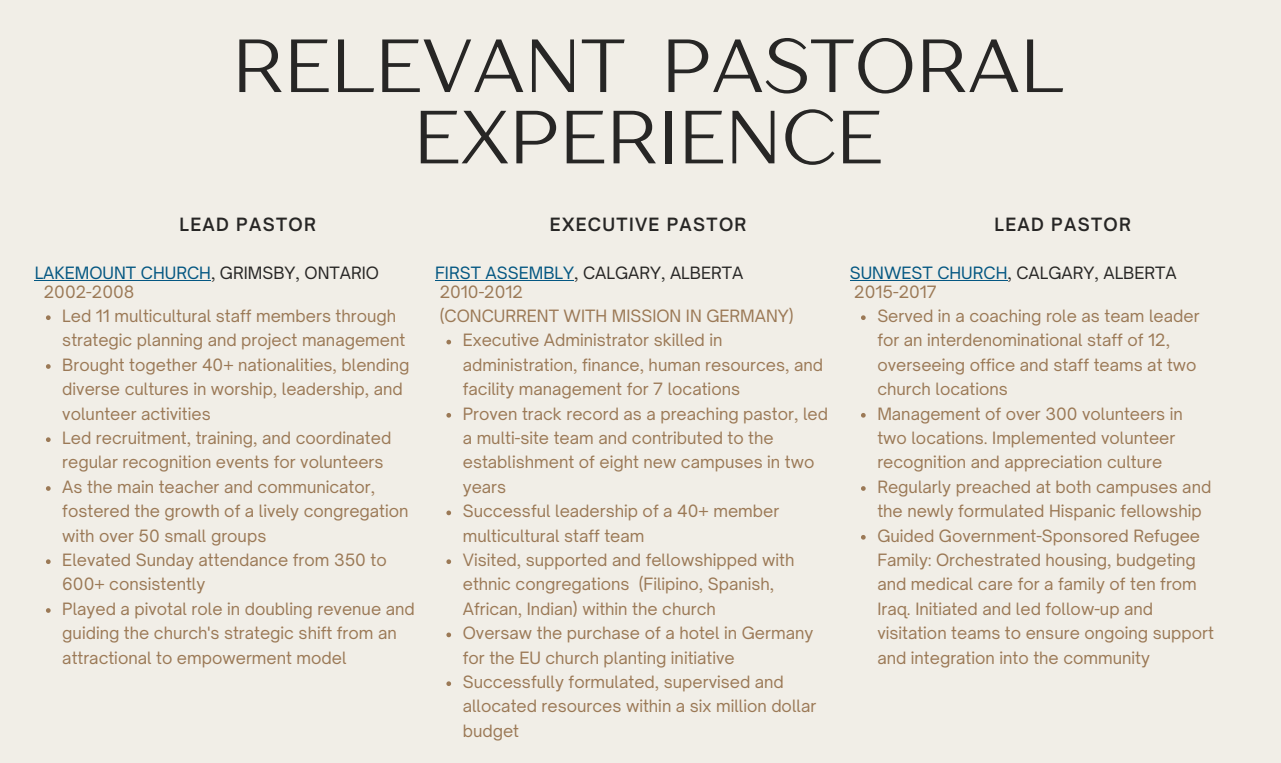
<style>
.page{position:relative;width:1281px;height:763px;background:#fff}
.page>*{position:absolute;margin:0;border:0;box-sizing:border-box;transform-origin:0 0}
.t1{font:75px/71.2px "TT Drugs";color:#272625;text-align:center}
.t2{font:600 17.5px "Open Sauce One";letter-spacing:.075em;color:#272625}
.t3{font:16.25px/24.4px "Open Sauce One";color:#9b7956}
.t4{font:16.25px "Open Sauce One";color:#272625}
.s1{color:#045782}
</style>
<div class="page">
<div style="left:0;top:0;width:1281px;height:762px;background:#f1eee7"></div>
<svg style="left:46px;top:315px;width:5px;height:5px"></svg>
<svg style="left:46px;top:364px;width:5px;height:4px"></svg>
<svg style="left:46px;top:437px;width:5px;height:5px"></svg>
<svg style="left:46px;top:486px;width:5px;height:4px"></svg>
<svg style="left:46px;top:559px;width:5px;height:4px"></svg>
<svg style="left:46px;top:608px;width:5px;height:4px"></svg>
<hr style="left:35px;top:279px;width:176px;height:1px;background:#045782">
<svg style="left:446px;top:339px;width:5px;height:5px"></svg>
<svg style="left:446px;top:413px;width:5px;height:4px"></svg>
<svg style="left:446px;top:510px;width:5px;height:5px"></svg>
<svg style="left:446px;top:559px;width:5px;height:4px"></svg>
<svg style="left:446px;top:632px;width:5px;height:5px"></svg>
<svg style="left:446px;top:681px;width:5px;height:4px"></svg>
<hr style="left:435px;top:279px;width:139px;height:1px;background:#045782">
<svg style="left:861px;top:315px;width:4px;height:5px"></svg>
<svg style="left:861px;top:413px;width:4px;height:4px"></svg>
<svg style="left:861px;top:486px;width:4px;height:4px"></svg>
<svg style="left:861px;top:535px;width:4px;height:4px"></svg>
<hr style="left:849px;top:279px;width:158px;height:1px;background:#045782">
<h1 class="t1" style="left:232px;top:29px;width:833px">RELEVANT PASTORAL<br>EXPERIENCE</h1>
<p class="t2" style="left:180px;top:213px;width:138px">LEAD PASTOR</p>
<p class="t4" style="left:35px;top:262px;width:346px"><span class="s1">LAKEMOUNT CHURCH</span>, GRIMSBY, ONTARIO</p>
<p class="t3" style="left:62px;top:279px;width:354px;text-indent:-19px">2002-2008<br>Led 11 multicultural staff members through strategic planning and project management Brought together 40+ nationalities, blending diverse cultures in worship, leadership, and volunteer activities<br>Led recruitment, training, and coordinated regular recognition events for volunteers<br>As the main teacher and communicator, fostered the growth of a lively congregation with over 50 small groups<br>Elevated Sunday attendance from 350 to 600+ consistently<br>Played a pivotal role in doubling revenue and guiding the church's strategic shift from an attractional to empowerment model</p>
<p class="t2" style="left:550px;top:213px;width:198px">EXECUTIVE PASTOR</p>
<p class="t4" style="left:435px;top:262px;width:310px"><span class="s1">FIRST ASSEMBLY</span>, CALGARY, ALBERTA</p>
<p class="t3" style="left:440px;top:279px;width:85px">2010-2012</p>
<p class="t3" style="left:440px;top:303px;width:355px">(CONCURRENT WITH MISSION IN GERMANY)</p>
<p class="t3" style="left:463px;top:328px;width:261px">Executive Administrator skilled in</p>
<p class="t3" style="left:463px;top:352px;width:362px">administration, finance, human resources, and</p>
<p class="t3" style="left:463px;top:376px;width:279px">facility management for 7 locations</p>
<p class="t3" style="left:463px;top:401px;width:367px">Proven track record as a preaching pastor, led</p>
<p class="t3" style="left:463px;top:425px;width:312px">a multi-site team and contributed to the</p>
<p class="t3" style="left:463px;top:449px;width:353px">establishment of eight new campuses in two</p>
<p class="t3" style="left:463px;top:474px;width:45px">years</p>
<p class="t3" style="left:463px;top:498px;width:318px">Successful leadership of a 40+ member</p>
<p class="t3" style="left:463px;top:523px;width:183px">multicultural staff team</p>
<p class="t3" style="left:463px;top:547px;width:333px">Visited, supported and fellowshipped with</p>
<p class="t3" style="left:463px;top:571px;width:313px">ethnic congregations (Filipino, Spanish,</p>
<p class="t3" style="left:463px;top:596px;width:254px">African, Indian) within the church</p>
<p class="t3" style="left:463px;top:620px;width:352px">Oversaw the purchase of a hotel in Germany</p>
<p class="t3" style="left:463px;top:644px;width:273px">for the EU church planting initiative</p>
<p class="t3" style="left:463px;top:669px;width:323px">Successfully formulated, supervised and</p>
<p class="t3" style="left:463px;top:693px;width:355px">allocated resources within a six million dollar</p>
<p class="t3" style="left:463px;top:718px;width:58px">budget</p>
<p class="t2" style="left:994px;top:213px;width:138px">LEAD PASTOR</p>
<p class="t4" style="left:849px;top:262px;width:329px"><span class="s1">SUNWEST CHURCH</span>, CALGARY, ALBERTA</p>
<p class="t3" style="left:877px;top:279px;width:338px;text-indent:-23px">2015-2017<br>Served in a coaching role as team leader for an interdenominational staff of 12, overseeing office and staff teams at two church locations<br>Management of over 300 volunteers in two locations. Implemented volunteer recognition and appreciation culture Regularly preached at both campuses and the newly formulated Hispanic fellowship Guided Government-Sponsored Refugee Family: Orchestrated housing, budgeting and medical care for a family of ten from Iraq. Initiated and led follow-up and visitation teams to ensure ongoing support and integration into the community</p>
</div>
